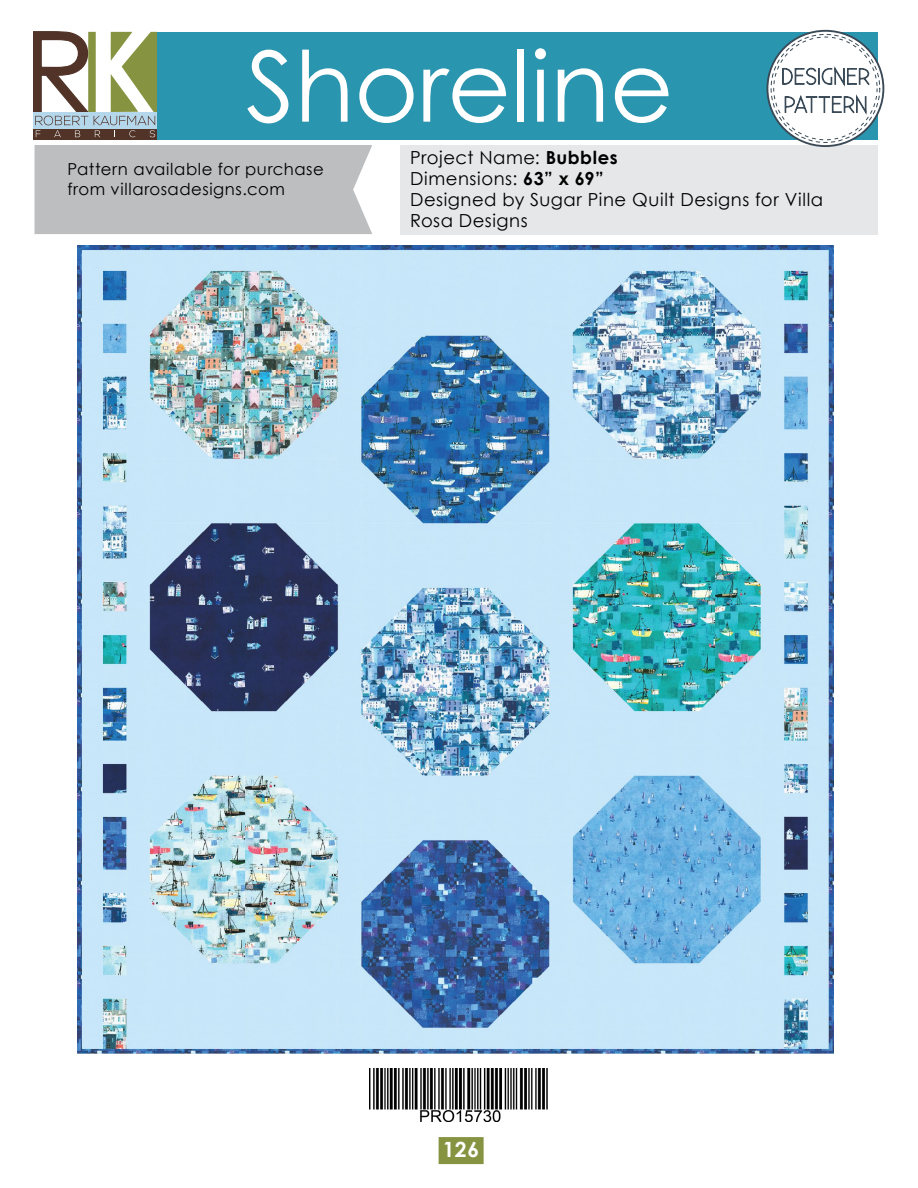
<style>
.page{position:relative;width:918px;height:1188px;background:#fff}
.page>*{position:absolute;margin:0;border:0;box-sizing:border-box;transform-origin:0 0}
.t1{font:700 21px "Century Gothic";color:#fff}
.t2{font:18px/21px "Century Gothic";letter-spacing:.03em;color:#000}
.t3{font:16.5px/19.8px "Century Gothic";letter-spacing:.035em;color:#000}
.s1{font-weight:700}
</style>
<div class="page">
<div style="left:439px;top:1137px;width:45px;height:27px;background:#869441"></div>
<img style="left:369px;top:1068px;width:179px;height:54px">
<img style="left:78px;top:245px;width:755px;height:809px">
<div style="left:35px;top:145px;width:337px;height:89px;background:#bcbec0"></div>
<div style="left:400px;top:145px;width:478px;height:89px;background:#e6e7e8"></div>
<div style="left:153px;top:32px;width:725px;height:107px;background:#2a95af"></div>
<svg style="left:34px;top:32px;width:123px;height:107px"></svg>
<svg style="left:767px;top:31px;width:116px;height:115px"></svg>
<div style="left:767px;top:30px;width:117px;height:117px;border:2px solid #3a4a57;border-radius:50%"></div>
<svg style="left:771px;top:34px;width:109px;height:108px"></svg>
<div style="left:774px;top:37px;width:103px;height:103px;background:#fff;border-radius:50%"></div>
<svg style="left:782px;top:66px;width:88px;height:51px"></svg>
<svg style="left:247px;top:50px;width:41px;height:73px"></svg>
<svg style="left:302px;top:50px;width:46px;height:72px"></svg>
<svg style="left:359px;top:68px;width:55px;height:55px"></svg>
<svg style="left:423px;top:68px;width:83px;height:55px"></svg>
<div style="left:518px;top:50px;width:6px;height:72px;background:#fff"></div>
<svg style="left:535px;top:48px;width:11px;height:74px"></svg>
<svg style="left:558px;top:68px;width:45px;height:54px"></svg>
<svg style="left:615px;top:68px;width:54px;height:55px"></svg>
<p class="t3" style="left:67px;top:159px;width:258px">Pattern available for purchase from villarosadesigns.com</p>
<p class="t2" style="left:410px;top:147px;width:415px">Project Name: <span class="s1">Bubbles<br></span>Dimensions: <span class="s1">63” x 69”<br></span>Designed by Sugar Pine Quilt Designs for Villa<br>Rosa Designs</p>
<p class="t1" style="left:443px;top:1134px;width:38px">126</p>
</div>
